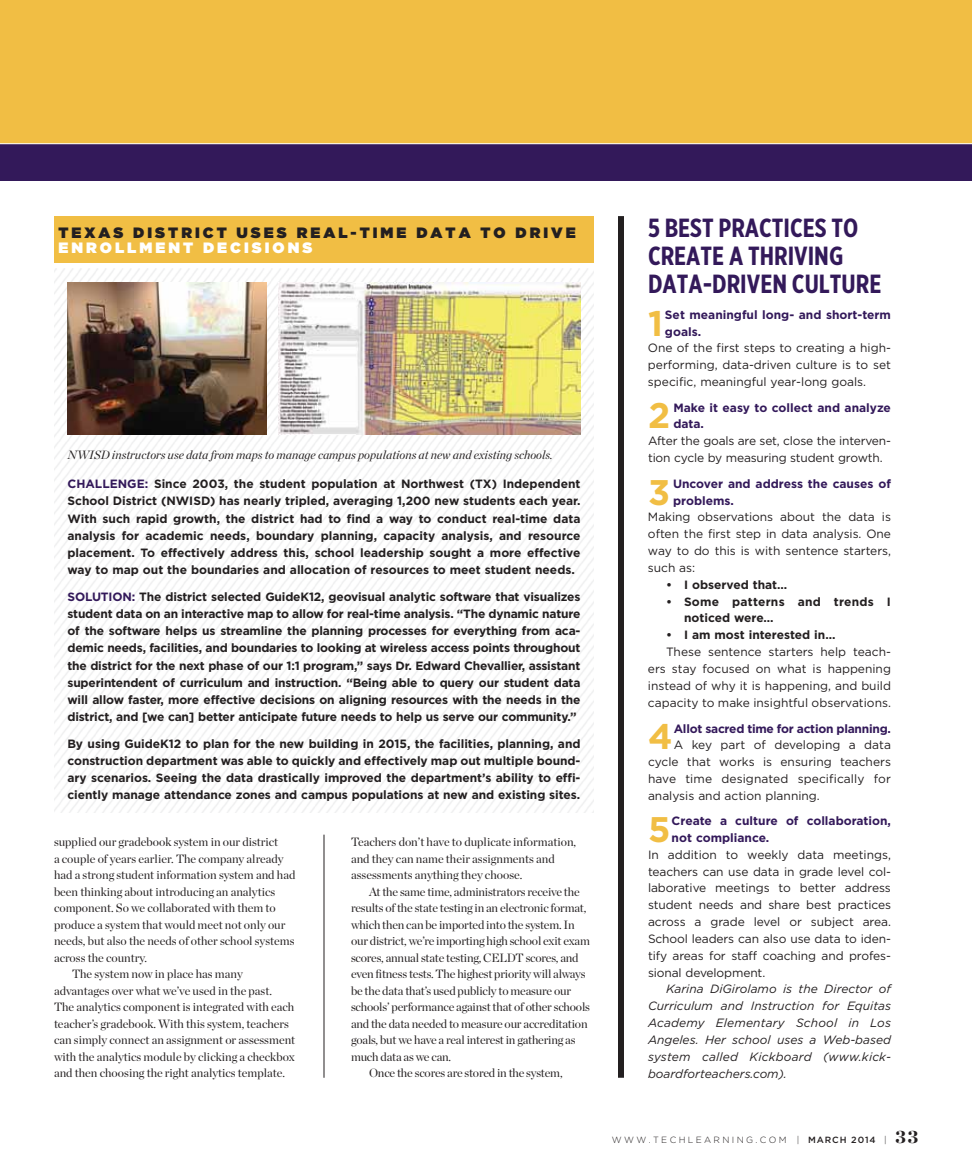
<style>
.page{position:relative;width:972px;height:1175px;background:#fff}
.page>*{position:absolute;margin:0;border:0;box-sizing:border-box;transform-origin:0 0}
.t1{font:700 35.55px "Gotham";color:#f1be44}
.t2{font:700 26.25px/28px "Gotham X Narrow";color:#33195a}
.t3{font:900 15px "Gotham";letter-spacing:.2em;color:#231f20}
.t4{font:900 15px "Gotham";letter-spacing:.2em;color:#fff}
.t5{font:700 12px/17.2px "Gotham";letter-spacing:-.005em;color:#231f20;text-align:justify}
.t6{font:12px/16.5px "Chronicle Display";color:#231f20}
.t7{font:12px/16.8px "Gotham";letter-spacing:-.005em;color:#231f20;text-align:justify}
.t8{font:italic 12px/16.8px "Gotham";letter-spacing:.005em;color:#231f20;text-align:justify}
.t9{font:700 12px/16.5px "Gotham";color:#33195a}
.t10{font:italic 12px "Chronicle Display";color:#231f20}
.t11{font:700 12px/16.8px "Gotham";letter-spacing:.02em;color:#231f20}
.t12{font:700 12px "Gotham";letter-spacing:-.02em;color:#33195a}
.t13{font:300 9px "Gotham";letter-spacing:.26em;color:#231f20}
.s1{color:#33195a}
.s2{font-weight:500}
.s3{font-family:"Chronicle Display";font-weight:900;font-size:18px}
</style>
<div class="page">
<hr style="left:324px;top:834px;width:1px;height:243px;background:#231f20">
<div style="left:618px;top:216px;width:6px;height:861px;background:#231f20"></div>
<div style="left:0;top:0;width:972px;height:181px;background:#f1be44"></div>
<div style="left:0;top:144px;width:972px;height:37px;background:#33195a"></div>
<hr style="left:0;top:143px;width:972px;height:1px;background:#fff">
<img style="left:54px;top:268px;width:540px;height:545px">
<div style="left:54px;top:216px;width:540px;height:46px;background:#f1be44"></div>
<img style="left:279px;top:282px;width:301px;height:153px">
<img style="left:68px;top:282px;width:199px;height:153px">
<p class="t3" style="left:58px;top:224px;width:519px">TEXAS DISTRICT USES REAL-TIME DATA TO DRIVE</p>
<p class="t4" style="left:58px;top:239px;width:255px">ENROLLMENT DECISIONS</p>
<p class="t10" style="left:68px;top:445px;width:487px">NWISD instructors use data from maps to manage campus populations at new and existing schools.</p>
<p class="t5" style="left:68px;top:475px;width:515px"><span class="s1">Challenge:</span> Since 2003, the student population at Northwest (TX) I ndependent School District (NWISD) has nearly tripled, averaging 1,200 new students each year.<br>With such rapid growth, the district had to find a way to conduct real-time data analysis for academic needs, boundary planning, capacity analysis, and resource placement. To effectively address this, school leadership sought a more effective way to map out the boundaries and allocation of resources to meet student needs.</p>
<p class="t5" style="left:68px;top:587px;width:515px"><span class="s1">Solution:</span> The district selected GuideK12, geovisual analytic software that visualizes student data on an interactive map to allow for real-time analysis. “The dynamic nature of the software helps us streamline the planning processes for everything from aca&shy;demic needs, facilities, and boundaries to looking at wireless access points throughout the district for the next phase of our 1:1 program,” says Dr. Edward Chevallier, assistant superintendent of curriculum and instruction. “Being able to query our student data will allow faster, more effective decisions on aligning resources with the needs in the district, and [we can] better anticipate future needs to help us serve our community.”</p>
<p class="t5" style="left:68px;top:734px;width:515px">By using GuideK12 to plan for the new building in 2015, the facilities, planning, and construction department was able to quickly and effectively map out multiple bound&shy;ary scenarios. Seeing the data drastically improved the department’s ability to effi&shy;ciently manage attendance zones and campus populations at new and existing sites.</p>
<p class="t6" style="left:54px;top:833px;width:226px">supplied our gradebook system in our district</p>
<p class="t6" style="left:54px;top:849px;width:231px">a couple of years earlier. The company already</p>
<p class="t6" style="left:54px;top:866px;width:243px">had a strong student information system and had</p>
<p class="t6" style="left:54px;top:882px;width:223px">been thinking about introducing an analytics</p>
<p class="t6" style="left:54px;top:899px;width:223px">component. So we collaborated with them to</p>
<p class="t6" style="left:54px;top:915px;width:233px">produce a system that would meet not only our</p>
<p class="t6" style="left:54px;top:932px;width:242px">needs, but also the needs of other school systems</p>
<p class="t6" style="left:54px;top:948px;width:95px">across the country.</p>
<p class="t6" style="left:72px;top:965px;width:172px">The system now in place has many</p>
<p class="t6" style="left:54px;top:981px;width:219px">advantages over what we’ve used in the past.</p>
<p class="t6" style="left:54px;top:998px;width:242px">The analytics component is integrated with each</p>
<p class="t6" style="left:54px;top:1014px;width:237px">teacher’s gradebook. With this system, teachers</p>
<p class="t6" style="left:54px;top:1031px;width:243px">can simply connect an assignment or assessment</p>
<p class="t6" style="left:54px;top:1047px;width:242px">with the analytics module by clicking a checkbox</p>
<p class="t6" style="left:54px;top:1064px;width:233px">and then choosing the right analytics template.</p>
<p class="t6" style="left:351px;top:833px;width:227px">Teachers don’t have to duplicate information, and they can name their assignments and assessments anything they choose.</p>
<p class="t6" style="left:369px;top:882px;width:212px">At the same time, administrators receive the</p>
<p class="t6" style="left:351px;top:899px;width:237px">results of the state testing in an electronic format,</p>
<p class="t6" style="left:351px;top:915px;width:225px">which then can be imported into the system. In</p>
<p class="t6" style="left:351px;top:932px;width:241px">our district, we’re importing high school exit exam</p>
<p class="t6" style="left:351px;top:948px;width:229px">scores, annual state testing, CELDT scores, and</p>
<p class="t6" style="left:351px;top:965px;width:236px">even fitness tests. The highest priority will always</p>
<p class="t6" style="left:351px;top:981px;width:222px">be the data that’s used publicly to measure our</p>
<p class="t6" style="left:351px;top:998px;width:241px">schools’ performance against that of other schools</p>
<p class="t6" style="left:351px;top:1014px;width:238px">and the data needed to measure our accreditation</p>
<p class="t6" style="left:351px;top:1031px;width:226px">goals, but we have a real interest in gathering as</p>
<p class="t6" style="left:351px;top:1047px;width:102px">much data as we can.</p>
<p class="t6" style="left:369px;top:1064px;width:195px">Once the scores are stored in the system,</p>
<h2 class="t2" style="left:648px;top:214px;width:235px">5 BEST PRACTICES TO<br>CREATE A THRIVING<br>DATA-DRIVEN CULTURE</h2>
<h1 class="t1" style="left:648px;top:302px;width:17px">1</h1>
<p class="t9" style="left:665px;top:306px;width:228px">Set meaningful long- and short-term goals.</p>
<p class="t7" style="left:648px;top:339px;width:244px">One of the first steps to creating a high&shy;performing, data-driven culture is to set specific, meaningful year-long goals.</p>
<h1 class="t1" style="left:648px;top:395px;width:24px">2</h1>
<p class="t9" style="left:673px;top:399px;width:219px">Make it easy to collect and analyze data.</p>
<p class="t7" style="left:648px;top:432px;width:245px">After the goals are set, close the interven&shy;tion cycle by measuring student growth.</p>
<h1 class="t1" style="left:648px;top:471px;width:24px">3</h1>
<p class="t9" style="left:673px;top:475px;width:219px">Uncover and address the causes of problems.</p>
<p class="t7" style="left:648px;top:508px;width:245px">Making observations about the data is often the first step in data analysis. One way to do this is with sentence starters, such as:</p>
<p class="t5" style="left:666px;top:575px;width:123px">• I observed that…</p>
<p class="t11" style="left:684px;top:592px;width:206px;text-indent:-18px">• Some patterns and trends I noticed were…</p>
<p class="t5" style="left:666px;top:626px;width:171px">• I am most interested in…</p>
<p class="t7" style="left:648px;top:643px;width:245px;text-indent:18px">These sentence starters help teach&shy;ers stay focused on what is happening instead of why it is happening, and build capacity to make insightful observations.</p>
<h1 class="t1" style="left:648px;top:716px;width:26px">4</h1>
<p class="t12" style="left:674px;top:721px;width:219px">Allot sacred time for action planning.</p>
<p class="t7" style="left:648px;top:736px;width:244px;text-indent:26px">A key part of developing a data cycle that works is ensuring teachers have time designated specifically for analysis and action planning.</p>
<h1 class="t1" style="left:648px;top:808px;width:24px">5</h1>
<p class="t9" style="left:672px;top:812px;width:221px">Create a culture of collaboration, not compliance.</p>
<p class="t7" style="left:648px;top:846px;width:245px">In addition to weekly data meetings, teachers can use data in grade level col&shy;laborative meetings to better address student needs and share best practices across a grade level or subject area.<br>School leaders can also use data to iden&shy;tify areas for staff coaching and profes&shy;sional development.</p>
<p class="t8" style="left:648px;top:980px;width:245px;text-indent:18px">Karina DiGirolamo is the Director of Curriculum and Instruction for Equitas Academy Elementary School in Los Angeles. Her school uses a Web-based system called Kickboard (www.kick&shy;boardforteachers.com).</p>
<p class="t13" style="left:612px;top:1134px;width:308px">WWW.TECHLEARNING.COM | <span class="s2">MARCH 2014</span> | <span class="s3">33</span></p>
</div>
